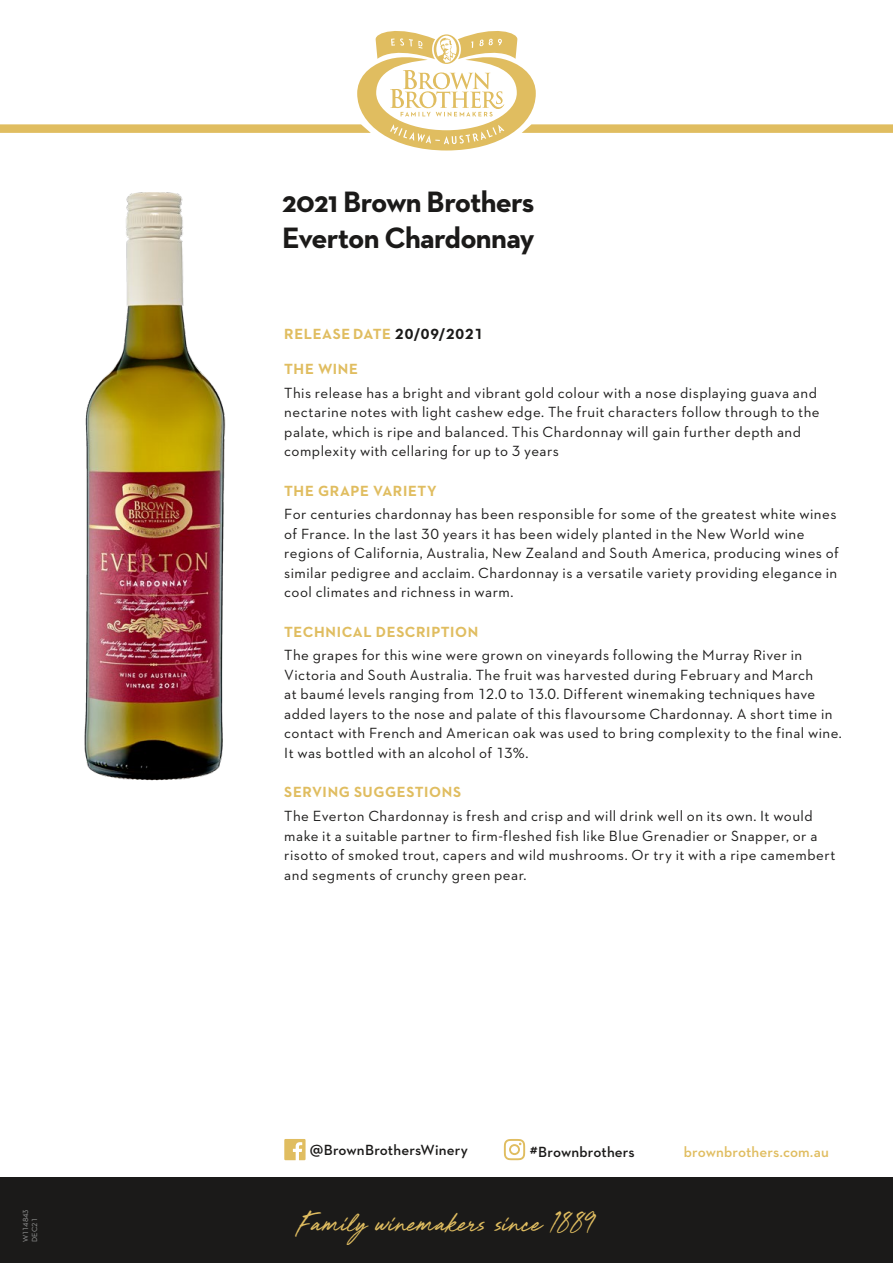
<style>
.page{position:relative;width:893px;height:1263px;background:#fff}
.page>*{position:absolute;margin:0;border:0;box-sizing:border-box;transform-origin:0 0}
.Varietal_Header{font:700 30px/36px "Neutraface 2 Text";letter-spacing:-.03em;color:#1b1a19}
.t1{font:27px "Mighty River";color:#e0bd60}
.Copy{font:15px/19.5px "Neutraface 2 Text";letter-spacing:.03em;color:#1b1a19}
.Sub_head{font:700 15px "Neutraface 2 Text";letter-spacing:.04em;color:#e0bd60}
.Copy-2{font:600 15px "Neutraface 2 Text";letter-spacing:.005em;color:#1b1a19}
.Copy-3{font:600 15px "Neutraface 2 Text";letter-spacing:.005em;color:#e0bd60}
.Copy-4{font:7.5px "Neutraface 2 Text";color:#9d9e9e}
.s1{color:#1b1a19}
</style>
<div class="page">
<div style="left:0;top:1178px;width:893px;height:85px;background:#1b1a19"></div>
<svg style="left:0;top:31px;width:893px;height:119px"></svg>
<svg style="left:284px;top:1139px;width:22px;height:21px"></svg>
<svg style="left:504px;top:1139px;width:21px;height:21px"></svg>
<img style="left:84px;top:192px;width:142px;height:589px">
<p class="Copy-4" style="left:21px;top:1242px;width:35px;rotate:-90deg">W114843</p>
<p class="Copy-4" style="left:30px;top:1242px;width:26px;rotate:-90deg">DEC21</p>
<p class="Varietal_Header" style="left:282px;top:183px;width:254px">2021 Brown Brothers<br>Everton Chardonnay</p>
<p class="Sub_head" style="left:284px;top:324px;width:200px">RELEASE DATE <span class="s1">20/09/2021</span></p>
<p class="Sub_head" style="left:284px;top:359px;width:75px">THE WINE</p>
<p class="Copy" style="left:284px;top:383px;width:537px">This release has a bright and vibrant gold colour with a nose displaying guava and nectarine notes with light cashew edge. The fruit characters follow through to the palate, which is ripe and balanced. This Chardonnay will gain further depth and complexity with cellaring for up to 3 years</p>
<p class="Sub_head" style="left:284px;top:481px;width:154px">THE GRAPE VARIETY</p>
<p class="Copy" style="left:284px;top:504px;width:556px">For centuries chardonnay has been responsible for some of the greatest white wines of France. In the last 30 years it has been widely planted in the New World wine regions of California, Australia, New Zealand and South America, producing wines of similar pedigree and acclaim. Chardonnay is a versatile variety providing elegance in cool climates and richness in warm.</p>
<p class="Sub_head" style="left:284px;top:622px;width:196px">TECHNICAL DESCRIPTION</p>
<p class="Copy" style="left:284px;top:645px;width:559px">The grapes for this wine were grown on vineyards following the Murray River in Victoria and South Australia. The fruit was harvested during February and March<br>at baumé levels ranging from 12.0 to 13.0. Different winemaking techniques have added layers to the nose and palate of this flavoursome Chardonnay. A short time in contact with French and American oak was used to bring complexity to the final wine.<br>It was bottled with an alcohol of 13%.</p>
<p class="Sub_head" style="left:284px;top:782px;width:178px">SERVING SUGGESTIONS</p>
<p class="Copy" style="left:284px;top:806px;width:553px">The Everton Chardonnay is fresh and crisp and will drink well on its own. It would make it a suitable partner to firm-fleshed fish like Blue Grenadier or Snapper, or a risotto of smoked trout, capers and wild mushrooms. Or try it with a ripe camembert and segments of crunchy green pear.</p>
<p class="Copy-2" style="left:310px;top:1140px;width:160px">@BrownBrothersWinery</p>
<p class="Copy-2" style="left:529px;top:1142px;width:107px">#Brownbrothers</p>
<p class="Copy-3" style="left:684px;top:1142px;width:147px">brownbrothers.com.au</p>
<p class="t1" style="left:298px;top:1205px;width:299px">Family winemakers since 1889</p>
</div>
